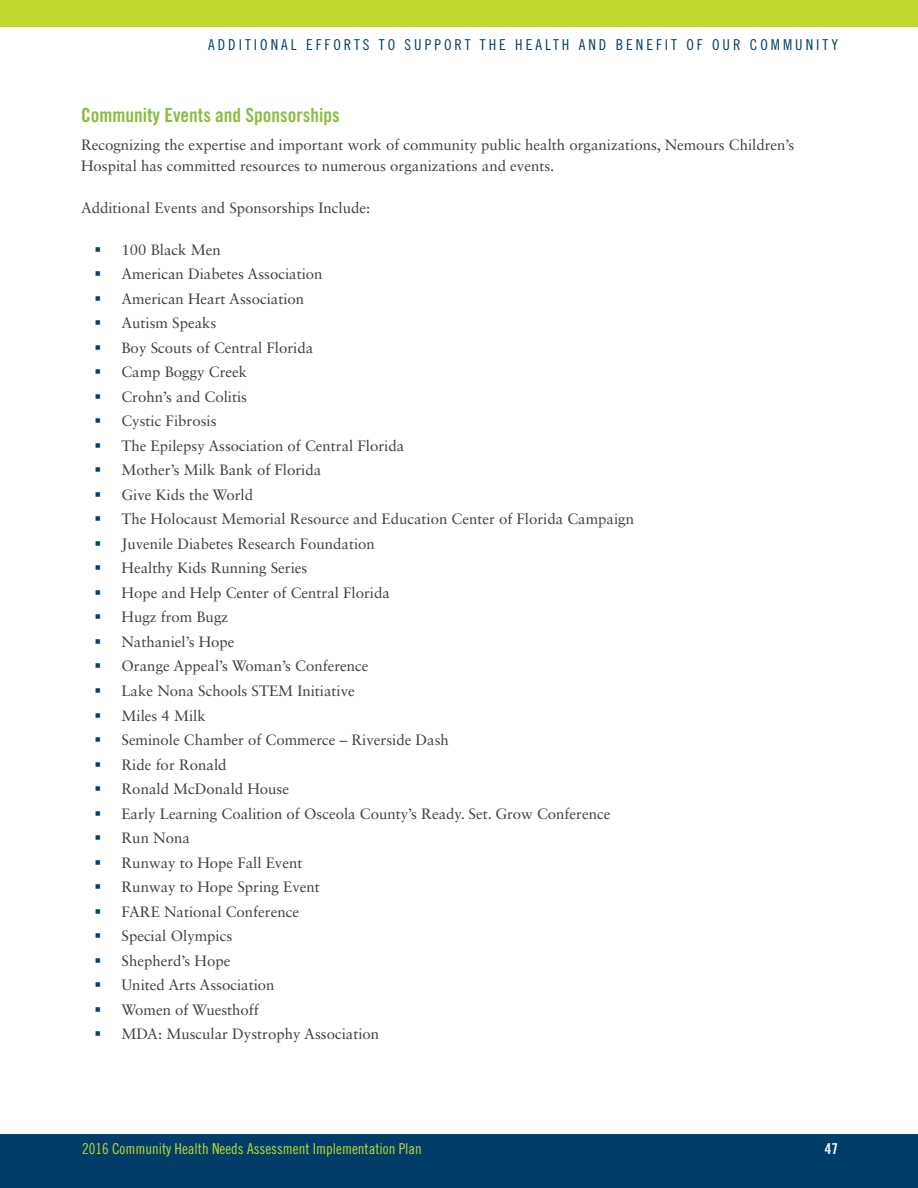
<style>
.page{position:relative;width:918px;height:1188px;background:#fff}
.page>*{position:absolute;margin:0;border:0;box-sizing:border-box;transform-origin:0 0}
.Subhead{font:19.5px "Trade Gothic LT Std Bd Cn 20";color:#87be3f}
.body_copy{font:15px/21px "Sabon LT Std";color:#3e3e3f}
.t1{font:15px "Trade Gothic LT Std Cn 18";letter-spacing:.2em;color:#003e69}
.t2{font:15px "Trade Gothic LT Std Cn 18";color:#c1d72f}
.t3{font:15px "Trade Gothic LT Std Bd Cn 20";color:#fff}
.s1{color:#003e69}
</style>
<div class="page">
<div style="left:0;top:1134px;width:918px;height:54px;background:#003e69"></div>
<div style="left:0;top:0;width:918px;height:27px;background:#c1d72f"></div>
<p class="t1" style="left:208px;top:36px;width:632px">ADDITIONAL EFFORTS TO SUPPORT THE HEALTH AND BENEFIT OF OUR COMMUNITY</p>
<p class="Subhead" style="left:81px;top:103px;width:260px">Community Events and Sponsorships</p>
<p class="body_copy" style="left:81px;top:134px;width:715px">Recognizing the expertise and important work of community public health organizations, Nemours Children’s<br>Hospital has committed resources to numerous organizations and events.</p>
<p class="body_copy" style="left:81px;top:197px;width:291px">Additional Events and Sponsorships Include:</p>
<p class="body_copy" style="left:94px;top:239px;width:128px"><span class="s1">▪</span> 100 Black Men</p>
<p class="body_copy" style="left:94px;top:263px;width:230px"><span class="s1">▪</span> American Diabetes Association</p>
<p class="body_copy" style="left:94px;top:288px;width:211px"><span class="s1">▪</span> American Heart Association</p>
<p class="body_copy" style="left:94px;top:312px;width:123px"><span class="s1">▪</span> Autism Speaks</p>
<p class="body_copy" style="left:94px;top:337px;width:220px"><span class="s1">▪</span> Boy Scouts of Central Florida</p>
<p class="body_copy" style="left:94px;top:362px;width:154px"><span class="s1">▪</span> Camp Boggy Creek</p>
<p class="body_copy" style="left:94px;top:386px;width:154px"><span class="s1">▪</span> Crohn’s and Colitis</p>
<p class="body_copy" style="left:94px;top:411px;width:124px"><span class="s1">▪</span> Cystic Fibrosis</p>
<p class="body_copy" style="left:94px;top:435px;width:311px"><span class="s1">▪</span> The Epilepsy Association of Central Florida</p>
<p class="body_copy" style="left:94px;top:460px;width:228px"><span class="s1">▪</span> Mother’s Milk Bank of Florida</p>
<p class="body_copy" style="left:94px;top:484px;width:160px"><span class="s1">▪</span> Give Kids the World</p>
<p class="body_copy" style="left:94px;top:509px;width:541px"><span class="s1">▪</span> The Holocaust Memorial Resource and Education Center of Florida Campaign</p>
<p class="body_copy" style="left:94px;top:533px;width:282px"><span class="s1">▪</span> Juvenile Diabetes Research Foundation</p>
<p class="body_copy" style="left:94px;top:558px;width:214px"><span class="s1">▪</span> Healthy Kids Running Series</p>
<p class="body_copy" style="left:94px;top:582px;width:297px"><span class="s1">▪</span> Hope and Help Center of Central Florida</p>
<p class="body_copy" style="left:94px;top:607px;width:135px"><span class="s1">▪</span> Hugz from Bugz</p>
<p class="body_copy" style="left:94px;top:631px;width:142px"><span class="s1">▪</span> Nathaniel’s Hope</p>
<p class="body_copy" style="left:94px;top:656px;width:276px"><span class="s1">▪</span> Orange Appeal’s Woman’s Conference</p>
<p class="body_copy" style="left:94px;top:680px;width:262px"><span class="s1">▪</span> Lake Nona Schools STEM Initiative</p>
<p class="body_copy" style="left:94px;top:705px;width:113px"><span class="s1">▪</span> Miles 4 Milk</p>
<p class="body_copy" style="left:94px;top:729px;width:356px"><span class="s1">▪</span> Seminole Chamber of Commerce – Riverside Dash</p>
<p class="body_copy" style="left:94px;top:754px;width:134px"><span class="s1">▪</span> Ride for Ronald</p>
<p class="body_copy" style="left:94px;top:778px;width:196px"><span class="s1">▪</span> Ronald McDonald House</p>
<p class="body_copy" style="left:94px;top:803px;width:517px"><span class="s1">▪</span> Early Learning Coalition of Osceola County’s Ready. Set. Grow Conference</p>
<p class="body_copy" style="left:94px;top:827px;width:97px"><span class="s1">▪</span> Run Nona</p>
<p class="body_copy" style="left:94px;top:852px;width:209px"><span class="s1">▪</span> Runway to Hope Fall Event</p>
<p class="body_copy" style="left:94px;top:876px;width:227px"><span class="s1">▪</span> Runway to Hope Spring Event</p>
<p class="body_copy" style="left:94px;top:901px;width:206px"><span class="s1">▪</span> FARE National Conference</p>
<p class="body_copy" style="left:94px;top:925px;width:139px"><span class="s1">▪</span> Special Olympics</p>
<p class="body_copy" style="left:94px;top:950px;width:137px"><span class="s1">▪</span> Shepherd’s Hope</p>
<p class="body_copy" style="left:94px;top:974px;width:182px"><span class="s1">▪</span> United Arts Association</p>
<p class="body_copy" style="left:94px;top:999px;width:166px"><span class="s1">▪</span> Women of Wuesthoff</p>
<p class="body_copy" style="left:94px;top:1023px;width:286px"><span class="s1">▪</span> MDA: Muscular Dystrophy Association</p>
<p class="t2" style="left:82px;top:1140px;width:341px">2016 Community Health Needs Assessment Implementation Plan</p>
<p class="t3" style="left:825px;top:1139px;width:15px">47</p>
</div>
